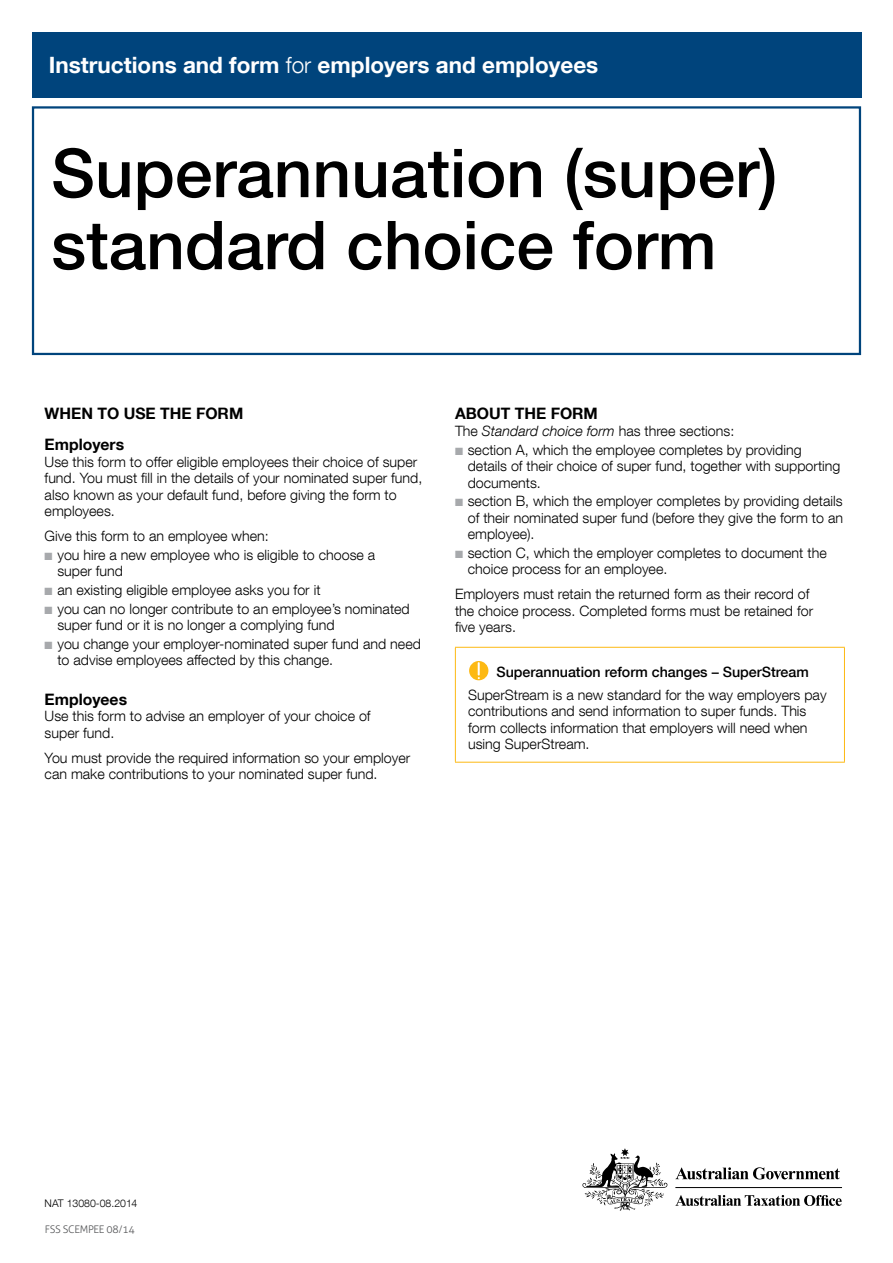
<style>
.page{position:relative;width:893px;height:1263px;background:#fff}
.page>*{position:absolute;margin:0;border:0;box-sizing:border-box;transform-origin:0 0}
.t1{font:500 67.5px/72px "Helvetica Neue LT Com";color:#000}
.t2{font:700 22.5px "Helvetica Neue LT Com";color:#fff}
.t3{font:700 15.75px/30.8px "Helvetica Neue LT Com";color:#000}
.t4{font:300 14.25px/16.5px "Helvetica Neue LT Com";color:#000}
.t5{font:500 14.25px "Helvetica Neue LT Com";color:#000}
.t6{font:300 10.5px "Helvetica Neue LT Com";color:#000}
.t7{font:300 10.5px "Aller";letter-spacing:-.03em;color:#58595b}
.s1{font-weight:300}
.s2{color:#a7a9ac}
.s3{font-style:italic}
</style>
<div class="page">
<svg style="left:675px;top:1167px;width:165px;height:12px"></svg>
<svg style="left:583px;top:1148px;width:84px;height:62px"></svg>
<hr style="left:675px;top:1187px;width:167px;height:1px;background:#000">
<svg style="left:675px;top:1195px;width:167px;height:11px"></svg>
<div style="left:32px;top:106px;width:829px;height:249px;border:2px solid #00447c"></div>
<div style="left:32px;top:32px;width:829px;height:66px;background:#00447c"></div>
<hr style="left:455px;top:648px;width:1px;height:114px;background:#fdb913">
<hr style="left:455px;top:647px;width:390px;height:1px;background:#fdb913">
<hr style="left:844px;top:648px;width:1px;height:114px;background:#fdb913">
<hr style="left:455px;top:762px;width:390px;height:1px;background:#fdb913">
<svg style="left:469px;top:661px;width:19px;height:19px"></svg>
<h2 class="t2" style="left:49px;top:51px;width:551px">Instructions and form <span class="s1">for</span> employers and employees</h2>
<h1 class="t1" style="left:51px;top:136px;width:728px">Superannuation (super) standard choice form</h1>
<p class="t3" style="left:45px;top:398px;width:200px">WHEN TO USE THE FORM<br>Employers</p>
<p class="t4" style="left:45px;top:453px;width:379px">Use this form to offer eligible employees their choice of super fund. You must fill in the details of your nominated super fund, also known as your default fund, before giving the form to employees.</p>
<p class="t4" style="left:45px;top:528px;width:226px">Give this form to an employee when:</p>
<p class="t4" style="left:57px;top:546px;width:319px;text-indent:-13px"><span class="s2">■</span> you hire a new employee who is eligible to choose a super fund</p>
<p class="t4" style="left:45px;top:581px;width:277px"><span class="s2">■</span> an existing eligible employee asks you for it</p>
<p class="t4" style="left:57px;top:600px;width:354px;text-indent:-13px"><span class="s2">■</span> you can no longer contribute to an employee’s nominated super fund or it is no longer a complying fund</p>
<p class="t4" style="left:57px;top:635px;width:365px;text-indent:-13px"><span class="s2">■</span> you change your employer‑nominated super fund and need to advise employees affected by this change.</p>
<p class="t3" style="left:45px;top:683px;width:84px">Employees</p>
<p class="t4" style="left:45px;top:707px;width:327px">Use this form to advise an employer of your choice of super fund.</p>
<p class="t4" style="left:45px;top:749px;width:367px">You must provide the required information so your employer can make contributions to your nominated super fund.</p>
<p class="t3" style="left:455px;top:398px;width:144px">ABOUT THE FORM</p>
<p class="t4" style="left:455px;top:422px;width:281px">The <span class="s3">Standard choice form</span> has three sections:</p>
<p class="t4" style="left:468px;top:441px;width:374px;text-indent:-13px"><span class="s2">■</span> section A, which the employee completes by providing details of their choice of super fund, together with supporting documents.</p>
<p class="t4" style="left:468px;top:493px;width:377px;text-align:justify;text-indent:-13px"><span class="s2">■</span> section B, which the employer completes by providing details of their nominated super fund (before they give the form to an employee).</p>
<p class="t4" style="left:468px;top:544px;width:360px;text-indent:-13px"><span class="s2">■</span> section C, which the employer completes to document the choice process for an employee.</p>
<p class="t4" style="left:455px;top:586px;width:360px">Employers must retain the returned form as their record of the choice process. Completed forms must be retained for five years.</p>
<p class="t5" style="left:496px;top:663px;width:314px">Superannuation reform changes – SuperStream</p>
<p class="t4" style="left:468px;top:686px;width:360px">SuperStream is a new standard for the way employers pay contributions and send information to super funds. This form collects information that employers will need when using SuperStream.</p>
<p class="t6" style="left:45px;top:1196px;width:94px">NAT 13080‑08.2014</p>
<p class="t7" style="left:45px;top:1223px;width:91px">FSS SCEMPEE 08/14</p>
</div>
